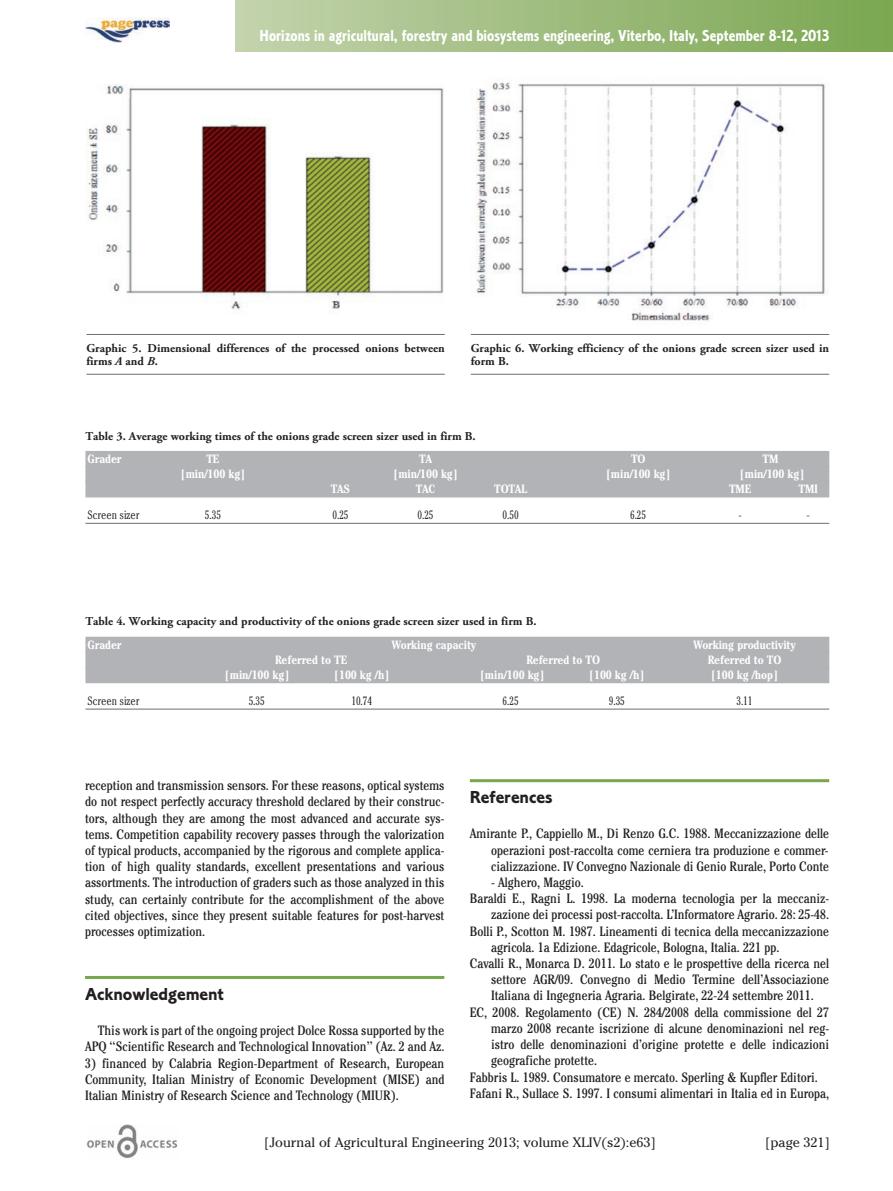
<style>
.page{position:relative;width:893px;height:1191px;background:#fff}
.page>*{position:absolute;margin:0;border:0;box-sizing:border-box;transform-origin:0 0}
.t1{font:18px "Corinthian Bold Plain";color:#231f20}
.t2{font:16.5px "Corinthian Bold Condensed Plain";color:#fff}
.t3{font:condensed 13.5px/16.2px "Cheltenham";color:#231f20;text-align:justify}
.t4{font:13.5px "Cheltenham";color:#231f20}
.t5{font:700 12px/13.5px "Adobe Garamond Pro";color:#231f20}
.t6{font:700 condensed 12px "Cheltenham";letter-spacing:-.01em;color:#fff}
.t7{font:300 condensed 12px "Cheltenham";letter-spacing:-.01em;color:#231f20}
.s1{font-style:italic}
</style>
<div class="page">
<hr style="left:85px;top:976px;width:359px;height:3px;background:#78a74d">
<hr style="left:470px;top:779px;width:359px;height:3px;background:#78a74d">
<img style="left:86px;top:1124px;width:92px;height:34px">
<img style="left:85px;top:17px;width:84px;height:26px">
<div style="left:235px;top:0;width:658px;height:51px;background:linear-gradient(to right,#c3d3ac,#7aa650)"></div>
<img style="left:86px;top:84px;width:358px;height:226px">
<hr style="left:86px;top:334px;width:359px;height:1px;background:#6c6d70">
<hr style="left:86px;top:374px;width:359px;height:1px;background:#6c6d70">
<img style="left:476px;top:82px;width:352px;height:239px">
<hr style="left:471px;top:334px;width:358px;height:1px;background:#6c6d70">
<hr style="left:471px;top:374px;width:358px;height:1px;background:#6c6d70">
<div style="left:85px;top:451px;width:744px;height:16px;background:#b2b3b7"></div>
<div style="left:85px;top:466px;width:744px;height:16px;background:#b2b3b7"></div>
<div style="left:85px;top:481px;width:744px;height:16px;background:#b2b3b7"></div>
<hr style="left:85px;top:523px;width:744px;height:1px;background:#6c6d70">
<div style="left:85px;top:636px;width:744px;height:17px;background:#b2b3b7"></div>
<div style="left:85px;top:651px;width:744px;height:17px;background:#b2b3b7"></div>
<div style="left:85px;top:666px;width:744px;height:17px;background:#b2b3b7"></div>
<hr style="left:85px;top:709px;width:744px;height:1px;background:#6c6d70">
<p class="t2" style="left:260px;top:30px;width:571px">Horizons in agricultural, forestry and biosystems engineering, Viterbo, Italy, September 8-12, 2013</p>
<p class="t5" style="left:86px;top:342px;width:360px">Graphic 5. Dimensional differences of the processed onions between firms <span class="s1">A</span> and <span class="s1">B</span>.</p>
<p class="t5" style="left:471px;top:342px;width:360px">Graphic 6. Working efficiency of the onions grade screen sizer used in form B.</p>
<p class="t5" style="left:85px;top:430px;width:392px">Table 3. Average working times of the onions grade screen sizer used in firm B.</p>
<p class="t6" style="left:88px;top:455px;width:36px">Grader</p>
<p class="t6" style="left:206px;top:455px;width:15px">TE</p>
<p class="t6" style="left:419px;top:455px;width:14px">TA</p>
<p class="t6" style="left:631px;top:455px;width:16px">TO</p>
<p class="t6" style="left:763px;top:455px;width:17px">TM</p>
<p class="t6" style="left:180px;top:470px;width:67px">[min/100 kg]</p>
<p class="t6" style="left:393px;top:470px;width:67px">[min/100 kg]</p>
<p class="t6" style="left:606px;top:470px;width:67px">[min/100 kg]</p>
<p class="t6" style="left:740px;top:470px;width:67px">[min/100 kg]</p>
<p class="t6" style="left:331px;top:485px;width:21px">TAS</p>
<p class="t6" style="left:416px;top:485px;width:21px">TAC</p>
<p class="t6" style="left:494px;top:485px;width:35px">TOTAL</p>
<p class="t6" style="left:729px;top:485px;width:24px">TME</p>
<p class="t6" style="left:798px;top:485px;width:21px">TMI</p>
<p class="t7" style="left:88px;top:510px;width:54px">Screen sizer</p>
<p class="t7" style="left:205px;top:510px;width:18px">5.35</p>
<p class="t7" style="left:333px;top:510px;width:18px">0.25</p>
<p class="t7" style="left:418px;top:510px;width:18px">0.25</p>
<p class="t7" style="left:503px;top:510px;width:18px">0.50</p>
<p class="t7" style="left:630px;top:510px;width:18px">6.25</p>
<p class="t7" style="left:739px;top:510px;width:5px">-</p>
<p class="t7" style="left:807px;top:510px;width:5px">-</p>
<p class="t5" style="left:85px;top:616px;width:453px">Table 4. Working capacity and productivity of the onions grade screen sizer used in firm B.</p>
<p class="t6" style="left:88px;top:640px;width:36px">Grader</p>
<p class="t6" style="left:392px;top:640px;width:86px">Working capacity</p>
<p class="t6" style="left:693px;top:640px;width:104px">Working productivity</p>
<p class="t6" style="left:275px;top:655px;width:74px">Referred to TE</p>
<p class="t6" style="left:526px;top:655px;width:75px">Referred to TO</p>
<p class="t6" style="left:708px;top:655px;width:75px">Referred to TO</p>
<p class="t6" style="left:225px;top:670px;width:67px">[min/100 kg]</p>
<p class="t6" style="left:334px;top:670px;width:57px">[100 kg /h]</p>
<p class="t6" style="left:480px;top:670px;width:67px">[min/100 kg]</p>
<p class="t6" style="left:589px;top:670px;width:57px">[100 kg /h]</p>
<p class="t6" style="left:711px;top:670px;width:69px">[100 kg /hop]</p>
<p class="t7" style="left:88px;top:696px;width:54px">Screen sizer</p>
<p class="t7" style="left:249px;top:696px;width:18px">5.35</p>
<p class="t7" style="left:351px;top:696px;width:22px">10.74</p>
<p class="t7" style="left:503px;top:696px;width:18px">6.25</p>
<p class="t7" style="left:609px;top:696px;width:18px">9.35</p>
<p class="t7" style="left:736px;top:696px;width:18px">3.11</p>
<p class="t3" style="left:85px;top:778px;width:361px">reception and transmission sensors. For these reasons, optical systems do not respect perfectly accuracy threshold declared by their construc&shy;tors, although they are among the most advanced and accurate sys&shy;tems. Competition capability recovery passes through the valorization of typical products, accompanied by the rigorous and complete applica&shy;tion of high quality standards, excellent presentations and various assortments. The introduction of graders such as those analyzed in this study, can certainly contribute for the accomplishment of the above cited objectives, since they present suitable features for post-harvest processes optimization.</p>
<h1 class="t1" style="left:470px;top:791px;width:84px">References</h1>
<p class="t3" style="left:491px;top:827px;width:340px;text-indent:-21px">Amirante P., Cappiello M., Di Renzo G.C. 1988. Meccanizzazione delle operazioni post-raccolta come cerniera tra produzione e commer&shy;cializzazione. IV Convegno Nazionale di Genio Rurale, Porto Conte</p>
<p class="t3" style="left:491px;top:875px;width:94px">- Alghero, Maggio.</p>
<p class="t3" style="left:470px;top:891px;width:361px">Baraldi E., Ragni L. 1998. La moderna tecnologia per la meccaniz-</p>
<p class="t3" style="left:491px;top:908px;width:339px">zazione dei processi post-raccolta. L’Informatore Agrario. 28: 25-48.</p>
<p class="t3" style="left:470px;top:924px;width:361px">Bolli P., Scotton M. 1987. Lineamenti di tecnica della meccanizzazione</p>
<p class="t3" style="left:491px;top:940px;width:290px">agricola. 1a Edizione. Edagricole, Bologna, Italia. 221 pp.</p>
<p class="t3" style="left:470px;top:956px;width:361px">Cavalli R., Monarca D. 2011. Lo stato e le prospettive della ricerca nel</p>
<p class="t3" style="left:491px;top:972px;width:340px">settore AGR/09. Convegno di Medio Termine dell’Associazione</p>
<p class="t3" style="left:491px;top:989px;width:324px">Italiana di Ingegneria Agraria. Belgirate, 22-24 settembre 2011.</p>
<p class="t3" style="left:470px;top:1005px;width:361px">EC, 2008. Regolamento (CE) N. 284/2008 della commissione del 27</p>
<p class="t3" style="left:491px;top:1021px;width:339px">marzo 2008 recante iscrizione di alcune denominazioni nel reg-</p>
<p class="t3" style="left:491px;top:1037px;width:340px">istro delle denominazioni d’origine protette e delle indicazioni</p>
<p class="t3" style="left:491px;top:1053px;width:107px">geografiche protette.</p>
<p class="t3" style="left:470px;top:1070px;width:350px">Fabbris L. 1989. Consumatore e mercato. Sperling &amp; Kupfler Editori.</p>
<p class="t3" style="left:470px;top:1086px;width:361px">Fafani R., Sullace S. 1997. I consumi alimentari in Italia ed in Europa,</p>
<p class="t4" style="left:264px;top:1134px;width:393px">[Journal of Agricultural Engineering 2013; volume XLIV(s2):e63]</p>
<p class="t4" style="left:765px;top:1134px;width:66px">[page 321]</p>
<h1 class="t1" style="left:85px;top:988px;width:140px">Acknowledgement</h1>
<p class="t3" style="left:85px;top:1023px;width:361px;text-align:right">This work is part of the ongoing project Dolce Rossa supported by the<br>APQ ‘‘Scientific Research and Technological Innovation’’ (Az. 2 and Az.</p>
<p class="t3" style="left:85px;top:1056px;width:361px">3) financed by Calabria Region-Department of Research, European Community, Italian Ministry of Economic Development (MISE) and Italian Ministry of Research Science and Technology (MIUR).</p>
</div>
